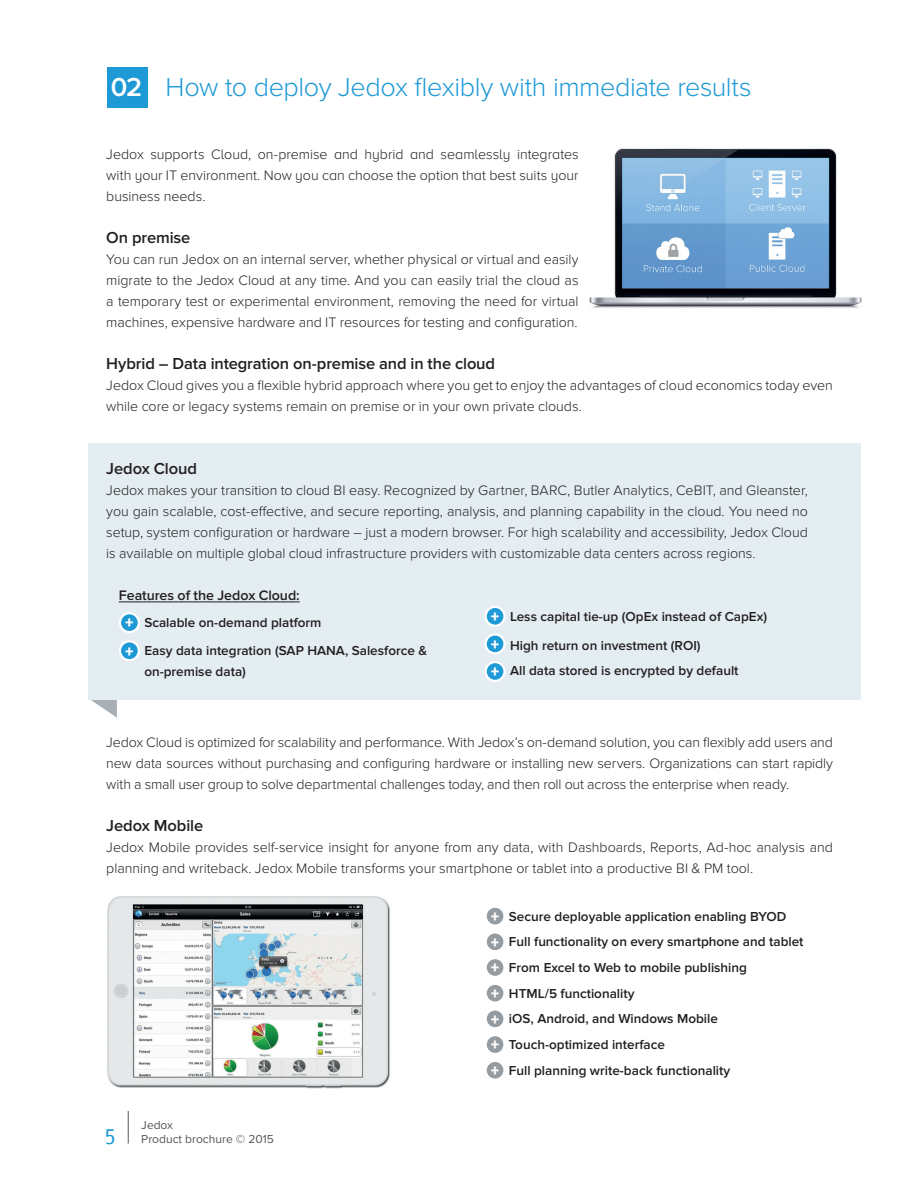
<style>
.page{position:relative;width:918px;height:1188px;background:#fff}
.page>*{position:absolute;margin:0;border:0;box-sizing:border-box;transform-origin:0 0}
.t1{font:300 27px "Proxima Nova";letter-spacing:-.015em;color:#1d99d6}
.t2{font:600 27px "Proxima Nova";color:#fff}
.t3{font:21px "Fago Offc Pro";color:#1d99d6}
.t4{font:900 16.65px/25.7px "Proxima Nova";color:#fff;text-align:justify}
.t5{font:600 16.5px "Proxima Nova";letter-spacing:-.01em;color:#231f20}
.t6{font:300 14.25px/21px "Proxima Nova";letter-spacing:-.005em;color:#231f20;text-align:justify}
.t7{font:600 14.25px "Proxima Nova";letter-spacing:-.005em;color:#231f20}
.t8{font:600 13.5px/25.7px "Proxima Nova";color:#231f20}
.t9{font:12px/14.4px "Proxima Nova";color:#515659}
.s1{font-weight:300;font-size:12.15px;color:#1d99d6}
</style>
<div class="page">
<svg style="left:88px;top:699px;width:29px;height:19px"></svg>
<div style="left:88px;top:443px;width:772px;height:256px;background:#e4edf2"></div>
<hr style="left:119px;top:602px;width:181px;height:1px;background:#231f20">
<div style="left:119px;top:612px;width:21px;height:21px;background:#fff;border-radius:50%"></div>
<div style="left:121px;top:614px;width:17px;height:17px;background:#1d99d6;border-radius:50%"></div>
<div style="left:119px;top:640px;width:21px;height:21px;background:#fff;border-radius:50%"></div>
<div style="left:121px;top:642px;width:17px;height:17px;background:#1d99d6;border-radius:50%"></div>
<svg style="left:485px;top:606px;width:21px;height:21px"></svg>
<div style="left:487px;top:608px;width:16px;height:17px;background:#1d99d6;border-radius:50%"></div>
<svg style="left:485px;top:633px;width:21px;height:21px"></svg>
<div style="left:487px;top:636px;width:16px;height:16px;background:#1d99d6;border-radius:50%"></div>
<svg style="left:485px;top:661px;width:21px;height:21px"></svg>
<div style="left:487px;top:663px;width:16px;height:17px;background:#1d99d6;border-radius:50%"></div>
<div style="left:107px;top:67px;width:41px;height:41px;background:#1d99d6"></div>
<svg style="left:485px;top:931px;width:21px;height:21px"></svg>
<div style="left:487px;top:934px;width:16px;height:16px;background:#959ca1;border-radius:50%"></div>
<svg style="left:485px;top:957px;width:21px;height:21px"></svg>
<div style="left:487px;top:959px;width:16px;height:17px;background:#959ca1;border-radius:50%"></div>
<svg style="left:485px;top:983px;width:21px;height:21px"></svg>
<div style="left:487px;top:985px;width:16px;height:17px;background:#959ca1;border-radius:50%"></div>
<svg style="left:485px;top:1008px;width:21px;height:21px"></svg>
<div style="left:487px;top:1011px;width:16px;height:16px;background:#959ca1;border-radius:50%"></div>
<svg style="left:485px;top:1034px;width:21px;height:21px"></svg>
<div style="left:487px;top:1036px;width:16px;height:17px;background:#959ca1;border-radius:50%"></div>
<svg style="left:485px;top:1060px;width:21px;height:21px"></svg>
<div style="left:487px;top:1062px;width:16px;height:17px;background:#959ca1;border-radius:50%"></div>
<svg style="left:485px;top:906px;width:21px;height:21px"></svg>
<div style="left:487px;top:908px;width:16px;height:16px;background:#959ca1;border-radius:50%"></div>
<img style="left:107px;top:896px;width:283px;height:193px">
<img style="left:589px;top:148px;width:273px;height:160px">
<hr style="left:128px;top:1111px;width:1px;height:33px;background:#515659">
<h1 class="t2" style="left:111px;top:71px;width:33px">02</h1>
<h1 class="t1" style="left:166px;top:72px;width:588px">How to deploy Jedox flexibly with immediate results</h1>
<p class="t6" style="left:106px;top:144px;width:474px">Jedox supports Cloud, on-premise and hybrid and seamlessly integrates with your IT environment. Now you can choose the option that best suits your business needs.</p>
<p class="t5" style="left:106px;top:228px;width:86px">On premise</p>
<p class="t6" style="left:106px;top:249px;width:474px">You can run Jedox on an internal server, whether physical or virtual and easily migrate to the Jedox Cloud at any time. And you can easily trial the cloud as a temporary test or experimental environment, removing the need for virtual machines, expensive hardware and IT resources for testing and configuration.</p>
<p class="t5" style="left:106px;top:354px;width:390px">Hybrid – Data integration on-premise and in the cloud</p>
<p class="t6" style="left:106px;top:375px;width:728px">Jedox Cloud gives you a flexible hybrid approach where you get to enjoy the advantages of cloud economics today even while core or legacy systems remain on premise or in your own private clouds.</p>
<p class="t5" style="left:106px;top:459px;width:92px">Jedox Cloud</p>
<p class="t6" style="left:106px;top:480px;width:703px">Jedox makes your transition to cloud BI easy. Recognized by Gartner, BARC, Butler Analytics, CeBIT, and Gleanster, you gain scalable, cost-effective, and secure reporting, analysis, and planning capability in the cloud. You need no setup, system configuration or hardware – just a modern browser. For high scalability and accessibility, Jedox Cloud is available on multiple global cloud infrastructure providers with customizable data centers across regions.</p>
<p class="t7" style="left:119px;top:587px;width:182px">Features of the Jedox Cloud:</p>
<p class="t8" style="left:132px;top:608px;width:297px;line-height:28.7px"><span class="s1">⊲</span> Scalable on-demand platform<br><span class="s1">⊲</span> Easy data integration (SAP HANA, Salesforce &amp;</p>
<p class="t8" style="left:144px;top:659px;width:103px">on-premise data)</p>
<p class="t4" style="left:125px;top:609px;width:10px;line-height:28px">+ +</p>
<p class="t8" style="left:497px;top:602px;width:271px;line-height:28.7px"><span class="s1">⊲</span> Less capital tie-up (OpEx instead of CapEx) <span class="s1">⊲</span> High return on investment (ROI)</p>
<p class="t8" style="left:497px;top:658px;width:243px"><span class="s1">⊲</span> All data stored is encrypted by default</p>
<p class="t4" style="left:491px;top:603px;width:10px;line-height:27.6px">+ + +</p>
<p class="t6" style="left:106px;top:732px;width:728px">Jedox Cloud is optimized for scalability and performance. With Jedox’s on-demand solution, you can flexibly add users and new data sources without purchasing and configuring hardware or installing new servers. Organizations can start rapidly with a small user group to solve departmental challenges today, and then roll out across the enterprise when ready.</p>
<p class="t5" style="left:106px;top:816px;width:98px">Jedox Mobile</p>
<p class="t6" style="left:106px;top:837px;width:728px">Jedox Mobile provides self-service insight for anyone from any data, with Dashboards, Reports, Ad-hoc analysis and planning and writeback. Jedox Mobile transforms your smartphone or tablet into a productive BI &amp; PM tool.</p>
<h2 class="t3" style="left:104px;top:1124px;width:14px">5</h2>
<p class="t9" style="left:141px;top:1118px;width:134px">Jedox<br>Product brochure © 2015</p>
<p class="t8" style="left:496px;top:904px;width:309px"><span class="s1">⊲</span> Secure deployable application enabling BYOD<br><span class="s1">⊲</span> Full functionality on every smartphone and tablet <span class="s1">⊲</span> From Excel to Web to mobile publishing<br><span class="s1">⊲</span> HTML/5 functionality<br><span class="s1">⊲</span> iOS, Android, and Windows Mobile<br><span class="s1">⊲</span> Touch-optimized interface<br><span class="s1">⊲</span> Full planning write-back functionality</p>
<p class="t4" style="left:491px;top:904px;width:10px">+</p>
<p class="t4" style="left:491px;top:930px;width:10px">+ + + + + +</p>
</div>
